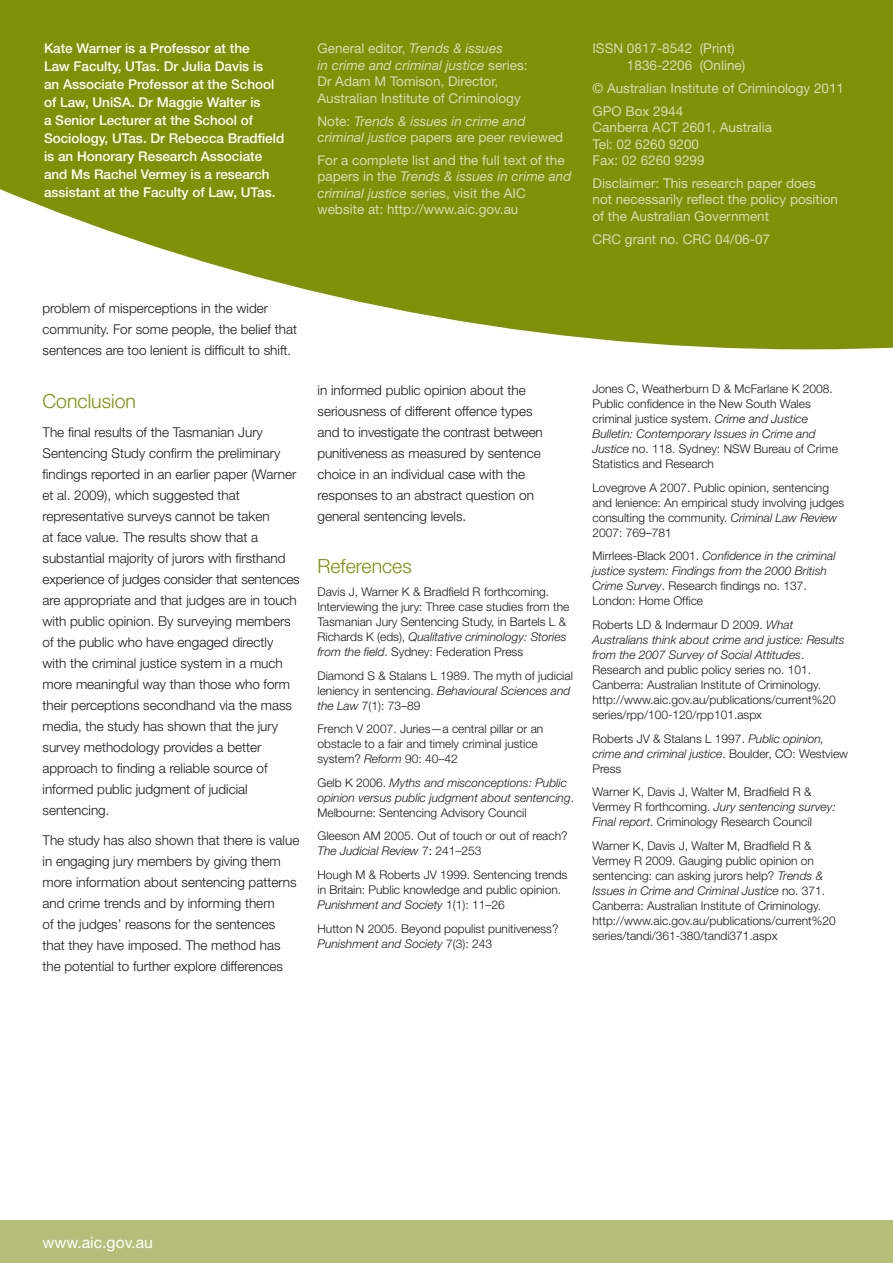
<style>
.page{position:relative;width:893px;height:1263px;background:#fff}
.page>*{position:absolute;margin:0;border:0;box-sizing:border-box;transform-origin:0 0}
.t1{font:300 19.5px "Helvetica Neue LT";color:#7e9108}
.t2{font:15.75px "Helvetica Neue LT";color:#fff}
.t3{font:300 13.5px/21px "Helvetica Neue LT";color:#1a171c}
.t4{font:13.5px/16.5px "Helvetica Neue LT";color:#d6dcb6}
.t5{font:500 13.5px/18px "Helvetica Neue LT";color:#fff}
.t6{font:italic 13.5px/16.5px "Helvetica Neue LT";color:#d6dcb6}
.t7{font:300 12px/15px "Helvetica Neue LT";color:#1a171c}
.t8{font:italic 300 12px/15px "Helvetica Neue LT";color:#1a171c}
.s1{font-style:italic}
.s2{font-style:normal}
</style>
<div class="page">
<svg style="left:0;top:0;width:892px;height:349px;background:#8f9f29"></svg>
<div style="left:0;top:1220px;width:893px;height:43px;background:#b5bf7a"></div>
<svg style="left:892px;top:0;width:1px;height:348px"></svg>
<p class="t5" style="left:44px;top:39px;width:242px">Kate Warner is a Professor at the<br>Law Faculty, UTas. Dr Julia Davis is<br>an Associate Professor at the School of Law, UniSA. Dr Maggie Walter is<br>a Senior Lecturer at the School of Sociology, UTas. Dr Rebecca Bradfield is an Honorary Research Associate and Ms Rachel Vermey is a research assistant at the Faculty of Law, UTas.</p>
<p class="t4" style="left:317px;top:40px;width:212px">General editor, <span class="s1">Trends &amp; issues<br>in crime and criminal justice</span> series:<br>Dr Adam M Tomison, Director, Australian Institute of Criminology</p>
<p class="t6" style="left:317px;top:112px;width:247px"><span class="s2">Note:</span> Trends &amp; issues in crime and criminal justice <span class="s2">papers are peer reviewed</span></p>
<p class="t4" style="left:317px;top:152px;width:255px">For a complete list and the full text of the papers in the <span class="s1">Trends &amp; issues in crime and criminal justice</span> series, visit the AIC website at: http://www.aic.gov.au</p>
<p class="t4" style="left:627px;top:40px;width:120px;text-indent:-34px">ISSN 0817-8542 (Print)<br>1836-2206 (Online)</p>
<p class="t4" style="left:592px;top:76px;width:253px;line-height:23px">© Australian Institute of Criminology 2011<br>GPO Box 2944</p>
<p class="t4" style="left:592px;top:119px;width:181px">Canberra ACT 2601, Australia<br>Tel: 02 6260 9200<br>Fax: 02 6260 9299</p>
<p class="t4" style="left:592px;top:175px;width:247px">Disclaimer: This research paper does not necessarily reflect the policy position of the Australian Government</p>
<p class="t4" style="left:592px;top:231px;width:179px">CRC grant no. CRC 04/06-07</p>
<p class="t3" style="left:43px;top:298px;width:256px">problem of misperceptions in the wider community. For some people, the belief that sentences are too lenient is difficult to shift.</p>
<h1 class="t1" style="left:43px;top:389px;width:95px">Conclusion</h1>
<p class="t3" style="left:43px;top:422px;width:259px">The final results of the Tasmanian Jury Sentencing Study confirm the preliminary findings reported in an earlier paper (Warner et al. 2009), which suggested that representative surveys cannot be taken<br>at face value. The results show that a substantial majority of jurors with firsthand experience of judges consider that sentences are appropriate and that judges are in touch with public opinion. By surveying members of the public who have engaged directly with the criminal justice system in a much more meaningful way than those who form their perceptions secondhand via the mass media, the study has shown that the jury survey methodology provides a better approach to finding a reliable source of informed public judgment of judicial sentencing.</p>
<p class="t3" style="left:43px;top:829px;width:258px">The study has also shown that there is value in engaging jury members by giving them more information about sentencing patterns and crime trends and by informing them<br>of the judges’ reasons for the sentences that they have imposed. The method has the potential to further explore differences</p>
<p class="t3" style="left:317px;top:379px;width:227px">in informed public opinion about the seriousness of different offence types and to investigate the contrast between punitiveness as measured by sentence choice in an individual case with the responses to an abstract question on general sentencing levels.</p>
<h1 class="t1" style="left:317px;top:554px;width:96px">References</h1>
<p class="t7" style="left:317px;top:584px;width:253px">Davis J, Warner K &amp; Bradfield R forthcoming.<br>Interviewing the jury: Three case studies from the Tasmanian Jury Sentencing Study, in Bartels L &amp; Richards K (eds), <span class="s1">Qualitative criminology: Stories from the field</span>. Sydney: Federation Press</p>
<p class="t7" style="left:317px;top:668px;width:257px">Diamond S &amp; Stalans L 1989. The myth of judicial leniency in sentencing. <span class="s1">Behavioural Sciences and the Law</span> 7(1): 73–89</p>
<p class="t7" style="left:317px;top:721px;width:227px">French V 2007. Juries—a central pillar or an obstacle to a fair and timely criminal justice system? <span class="s1">Reform</span> 90: 40–42</p>
<p class="t8" style="left:317px;top:775px;width:258px"><span class="s2">Gelb K 2006.</span> Myths and misconceptions: Public opinion versus public judgment about sentencing<span class="s2">.<br>Melbourne: Sentencing Advisory Council</span></p>
<p class="t7" style="left:317px;top:828px;width:252px">Gleeson AM 2005. Out of touch or out of reach?<br><span class="s1">The Judicial Review</span> 7: 241–253</p>
<p class="t7" style="left:317px;top:867px;width:251px">Hough M &amp; Roberts JV 1999. Sentencing trends in Britain: Public knowledge and public opinion.<br><span class="s1">Punishment and Society</span> 1(1): 11–26</p>
<p class="t7" style="left:317px;top:920px;width:242px">Hutton N 2005. Beyond populist punitiveness?<br><span class="s1">Punishment and Society</span> 7(3): 243</p>
<p class="t7" style="left:592px;top:381px;width:247px">Jones C, Weatherburn D &amp; McFarlane K 2008.<br>Public confidence in the New South Wales criminal justice system. <span class="s1">Crime and Justice Bulletin: Contemporary Issues in Crime and Justice</span> no. 118. Sydney: NSW Bureau of Crime Statistics and Research</p>
<p class="t7" style="left:592px;top:480px;width:253px">Lovegrove A 2007. Public opinion, sentencing and lenience: An empirical study involving judges consulting the community. <span class="s1">Criminal Law Review </span>2007: 769–781</p>
<p class="t8" style="left:592px;top:548px;width:245px"><span class="s2">Mirrlees-Black 2001.</span> Confidence in the criminal justice system: Findings from the 2000 British Crime Survey<span class="s2">. Research findings no. 137.<br>London: Home Office</span></p>
<p class="t7" style="left:592px;top:617px;width:254px">Roberts LD &amp; Indermaur D 2009. <span class="s1">What Australians think about crime and justice: Results from the 2007 Survey of Social Attitudes</span>.<br>Research and public policy series no. 101.<br>Canberra: Australian Institute of Criminology. http://www.aic.gov.au/publications/current%20 series/rpp/100-120/rpp101.aspx</p>
<p class="t7" style="left:592px;top:730px;width:257px">Roberts JV &amp; Stalans L 1997. <span class="s1">Public opinion, crime and criminal justice</span>. Boulder, CO: Westview<br>Press</p>
<p class="t7" style="left:592px;top:784px;width:245px">Warner K, Davis J, Walter M, Bradfield R &amp;<br>Vermey R forthcoming. <span class="s1">Jury sentencing survey:<br>Final report</span>. Criminology Research Council</p>
<p class="t7" style="left:592px;top:837px;width:245px">Warner K, Davis J, Walter M, Bradfield R &amp; Vermey R 2009. Gauging public opinion on sentencing: can asking jurors help? <span class="s1">Trends &amp; Issues in Crime and Criminal Justice</span> no. 371.<br>Canberra: Australian Institute of Criminology. http://www.aic.gov.au/publications/current%20 series/tandi/361-380/tandi371.aspx</p>
<h2 class="t2" style="left:43px;top:1233px;width:112px">www.aic.gov.au</h2>
</div>
